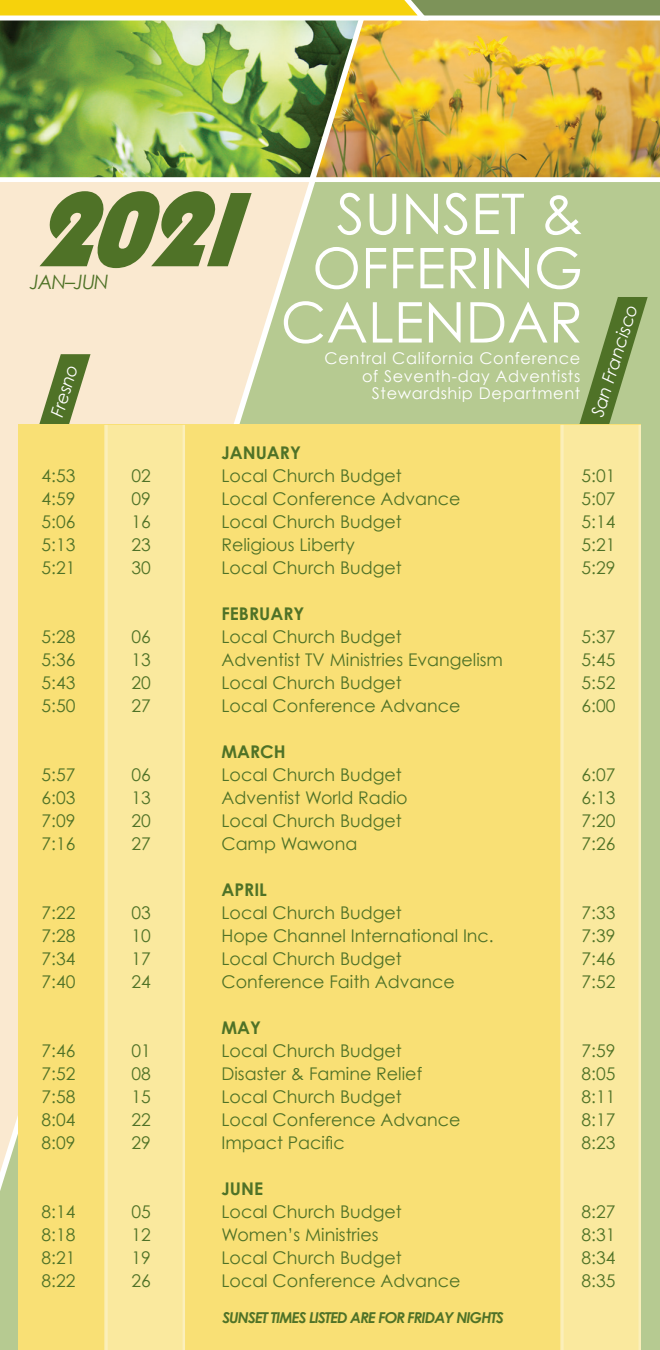
<style>
.page{position:relative;width:660px;height:1350px;background:#fff}
.page>*{position:absolute;margin:0;border:0;box-sizing:border-box;transform-origin:0 0}
.t1{font:italic 110px "Bauhaus 93";color:#4f7227}
.t2{font:56.25px/54.2px "Century Gothic";color:#fff;text-align:right}
.t3{font:italic 20px "Century Gothic";letter-spacing:-.06em;color:#4f7227}
.t4{font:17.5px "Century Gothic";color:#4f7227}
.t5{font:700 17.5px "Century Gothic";color:#4f7227}
.t6{font:italic 17.5px "Century Gothic";color:#fff}
.t7{font:16.25px/17.5px "Century Gothic";letter-spacing:.04em;color:#fff;text-align:right}
.t8{font:italic 700 15px "Century Gothic";letter-spacing:-.06em;color:#4f7227}
</style>
<div class="page">
<img style="left:365px;top:23px;width:295px;height:154px">
<img style="left:0;top:23px;width:365px;height:154px">
<div style="left:0;top:182px;width:660px;height:1168px;background:#b6ca91"></div>
<svg style="left:577px;top:297px;width:71px;height:134px;background:#8ba564"></svg>
<svg style="left:0;top:182px;width:309px;height:991px;background:#f3e6ca"></svg>
<svg style="left:37px;top:354px;width:54px;height:71px;background:#9da873"></svg>
<div style="left:19px;top:425px;width:622px;height:925px;background:#f9e075"></div>
<svg style="left:0;top:0;width:660px;height:23px"></svg>
<div style="left:104px;top:425px;width:81px;height:925px;background:#fae99e"></div>
<hr style="left:105px;top:425px;width:3px;height:925px;background:#fff">
<hr style="left:183px;top:425px;width:2px;height:925px;background:#fff">
<div style="left:560px;top:425px;width:81px;height:925px;background:#fae99e"></div>
<hr style="left:561px;top:425px;width:3px;height:925px;background:#fff">
<hr style="left:639px;top:425px;width:2px;height:925px;background:#fff">
<h1 class="t1" style="left:30px;top:167px;width:261px">2021</h1>
<p class="t3" style="left:30px;top:270px;width:81px">JAN–JUN</p>
<p class="t6" style="left:46px;top:413px;width:56px;rotate:-73deg">Fresno</p>
<h2 class="t2" style="left:281px;top:186px;width:304px">SUNSET &amp;<br>OFFERING<br>CALENDAR</h2>
<p class="t7" style="left:325px;top:350px;width:257px">Central California Conference of Seventh-day Adventists<br>Stewardship Department</p>
<p class="t6" style="left:587px;top:413px;width:118px;rotate:-73deg">San Francisco</p>
<p class="t5" style="left:221px;top:442px;width:81px">JANUARY</p>
<p class="t4" style="left:41px;top:465px;width:35px">4:53</p>
<p class="t4" style="left:131px;top:465px;width:21px">02</p>
<p class="t4" style="left:221px;top:465px;width:182px">Local Church Budget</p>
<p class="t4" style="left:581px;top:465px;width:35px">5:01</p>
<p class="t4" style="left:41px;top:488px;width:35px">4:59</p>
<p class="t4" style="left:131px;top:488px;width:21px">09</p>
<p class="t4" style="left:221px;top:488px;width:241px">Local Conference Advance</p>
<p class="t4" style="left:581px;top:488px;width:35px">5:07</p>
<p class="t4" style="left:41px;top:511px;width:35px">5:06</p>
<p class="t4" style="left:131px;top:511px;width:21px">16</p>
<p class="t4" style="left:221px;top:511px;width:182px">Local Church Budget</p>
<p class="t4" style="left:581px;top:511px;width:35px">5:14</p>
<p class="t4" style="left:41px;top:534px;width:35px">5:13</p>
<p class="t4" style="left:131px;top:534px;width:21px">23</p>
<p class="t4" style="left:221px;top:534px;width:135px">Religious Liberty</p>
<p class="t4" style="left:581px;top:534px;width:35px">5:21</p>
<p class="t4" style="left:41px;top:557px;width:35px">5:21</p>
<p class="t4" style="left:131px;top:557px;width:21px">30</p>
<p class="t4" style="left:221px;top:557px;width:182px">Local Church Budget</p>
<p class="t4" style="left:581px;top:557px;width:35px">5:29</p>
<p class="t5" style="left:221px;top:603px;width:84px">FEBRUARY</p>
<p class="t4" style="left:41px;top:626px;width:35px">5:28</p>
<p class="t4" style="left:131px;top:626px;width:21px">06</p>
<p class="t4" style="left:221px;top:626px;width:182px">Local Church Budget</p>
<p class="t4" style="left:581px;top:626px;width:35px">5:37</p>
<p class="t4" style="left:41px;top:649px;width:35px">5:36</p>
<p class="t4" style="left:131px;top:649px;width:21px">13</p>
<p class="t4" style="left:221px;top:649px;width:283px">Adventist TV Ministries Evangelism</p>
<p class="t4" style="left:581px;top:649px;width:35px">5:45</p>
<p class="t4" style="left:41px;top:672px;width:35px">5:43</p>
<p class="t4" style="left:131px;top:672px;width:21px">20</p>
<p class="t4" style="left:221px;top:672px;width:182px">Local Church Budget</p>
<p class="t4" style="left:581px;top:672px;width:35px">5:52</p>
<p class="t4" style="left:41px;top:695px;width:35px">5:50</p>
<p class="t4" style="left:131px;top:695px;width:21px">27</p>
<p class="t4" style="left:221px;top:695px;width:241px">Local Conference Advance</p>
<p class="t4" style="left:581px;top:695px;width:35px">6:00</p>
<p class="t5" style="left:221px;top:741px;width:66px">MARCH</p>
<p class="t4" style="left:41px;top:764px;width:35px">5:57</p>
<p class="t4" style="left:131px;top:764px;width:21px">06</p>
<p class="t4" style="left:221px;top:764px;width:182px">Local Church Budget</p>
<p class="t4" style="left:581px;top:764px;width:35px">6:07</p>
<p class="t4" style="left:41px;top:787px;width:35px">6:03</p>
<p class="t4" style="left:131px;top:787px;width:21px">13</p>
<p class="t4" style="left:221px;top:787px;width:188px">Adventist World Radio</p>
<p class="t4" style="left:581px;top:787px;width:35px">6:13</p>
<p class="t4" style="left:41px;top:810px;width:35px">7:09</p>
<p class="t4" style="left:131px;top:810px;width:21px">20</p>
<p class="t4" style="left:221px;top:810px;width:182px">Local Church Budget</p>
<p class="t4" style="left:581px;top:810px;width:35px">7:20</p>
<p class="t4" style="left:41px;top:833px;width:35px">7:16</p>
<p class="t4" style="left:131px;top:833px;width:21px">27</p>
<p class="t4" style="left:221px;top:833px;width:137px">Camp Wawona</p>
<p class="t4" style="left:581px;top:833px;width:35px">7:26</p>
<p class="t5" style="left:221px;top:879px;width:47px">APRIL</p>
<p class="t4" style="left:41px;top:902px;width:35px">7:22</p>
<p class="t4" style="left:131px;top:902px;width:21px">03</p>
<p class="t4" style="left:221px;top:902px;width:182px">Local Church Budget</p>
<p class="t4" style="left:581px;top:902px;width:35px">7:33</p>
<p class="t4" style="left:41px;top:925px;width:35px">7:28</p>
<p class="t4" style="left:131px;top:925px;width:21px">10</p>
<p class="t4" style="left:221px;top:925px;width:274px">Hope Channel International Inc.</p>
<p class="t4" style="left:581px;top:925px;width:35px">7:39</p>
<p class="t4" style="left:41px;top:948px;width:35px">7:34</p>
<p class="t4" style="left:131px;top:948px;width:21px">17</p>
<p class="t4" style="left:221px;top:948px;width:182px">Local Church Budget</p>
<p class="t4" style="left:581px;top:948px;width:35px">7:46</p>
<p class="t4" style="left:41px;top:971px;width:35px">7:40</p>
<p class="t4" style="left:131px;top:971px;width:21px">24</p>
<p class="t4" style="left:221px;top:971px;width:235px">Conference Faith Advance</p>
<p class="t4" style="left:581px;top:971px;width:35px">7:52</p>
<p class="t5" style="left:221px;top:1017px;width:41px">MAY</p>
<p class="t4" style="left:41px;top:1040px;width:35px">7:46</p>
<p class="t4" style="left:131px;top:1040px;width:21px">01</p>
<p class="t4" style="left:221px;top:1040px;width:182px">Local Church Budget</p>
<p class="t4" style="left:581px;top:1040px;width:35px">7:59</p>
<p class="t4" style="left:41px;top:1063px;width:35px">7:52</p>
<p class="t4" style="left:131px;top:1063px;width:21px">08</p>
<p class="t4" style="left:221px;top:1063px;width:202px">Disaster &amp; Famine Relief</p>
<p class="t4" style="left:581px;top:1063px;width:35px">8:05</p>
<p class="t4" style="left:41px;top:1086px;width:35px">7:58</p>
<p class="t4" style="left:131px;top:1086px;width:21px">15</p>
<p class="t4" style="left:221px;top:1086px;width:182px">Local Church Budget</p>
<p class="t4" style="left:581px;top:1086px;width:35px">8:11</p>
<p class="t4" style="left:41px;top:1109px;width:35px">8:04</p>
<p class="t4" style="left:131px;top:1109px;width:21px">22</p>
<p class="t4" style="left:221px;top:1109px;width:241px">Local Conference Advance</p>
<p class="t4" style="left:581px;top:1109px;width:35px">8:17</p>
<p class="t4" style="left:41px;top:1132px;width:35px">8:09</p>
<p class="t4" style="left:131px;top:1132px;width:21px">29</p>
<p class="t4" style="left:221px;top:1132px;width:125px">Impact Pacific</p>
<p class="t4" style="left:581px;top:1132px;width:35px">8:23</p>
<p class="t5" style="left:221px;top:1178px;width:43px">JUNE</p>
<p class="t4" style="left:41px;top:1201px;width:35px">8:14</p>
<p class="t4" style="left:131px;top:1201px;width:21px">05</p>
<p class="t4" style="left:221px;top:1201px;width:182px">Local Church Budget</p>
<p class="t4" style="left:581px;top:1201px;width:35px">8:27</p>
<p class="t4" style="left:41px;top:1224px;width:35px">8:18</p>
<p class="t4" style="left:131px;top:1224px;width:21px">12</p>
<p class="t4" style="left:221px;top:1224px;width:159px">Women’s Ministries</p>
<p class="t4" style="left:581px;top:1224px;width:35px">8:31</p>
<p class="t4" style="left:41px;top:1247px;width:35px">8:21</p>
<p class="t4" style="left:131px;top:1247px;width:21px">19</p>
<p class="t4" style="left:221px;top:1247px;width:182px">Local Church Budget</p>
<p class="t4" style="left:581px;top:1247px;width:35px">8:34</p>
<p class="t4" style="left:41px;top:1270px;width:35px">8:22</p>
<p class="t4" style="left:131px;top:1270px;width:21px">26</p>
<p class="t4" style="left:221px;top:1270px;width:241px">Local Conference Advance</p>
<p class="t4" style="left:581px;top:1270px;width:35px">8:35</p>
<p class="t8" style="left:222px;top:1308px;width:283px">SUNSET TIMES LISTED ARE FOR FRIDAY NIGHTS</p>
</div>
